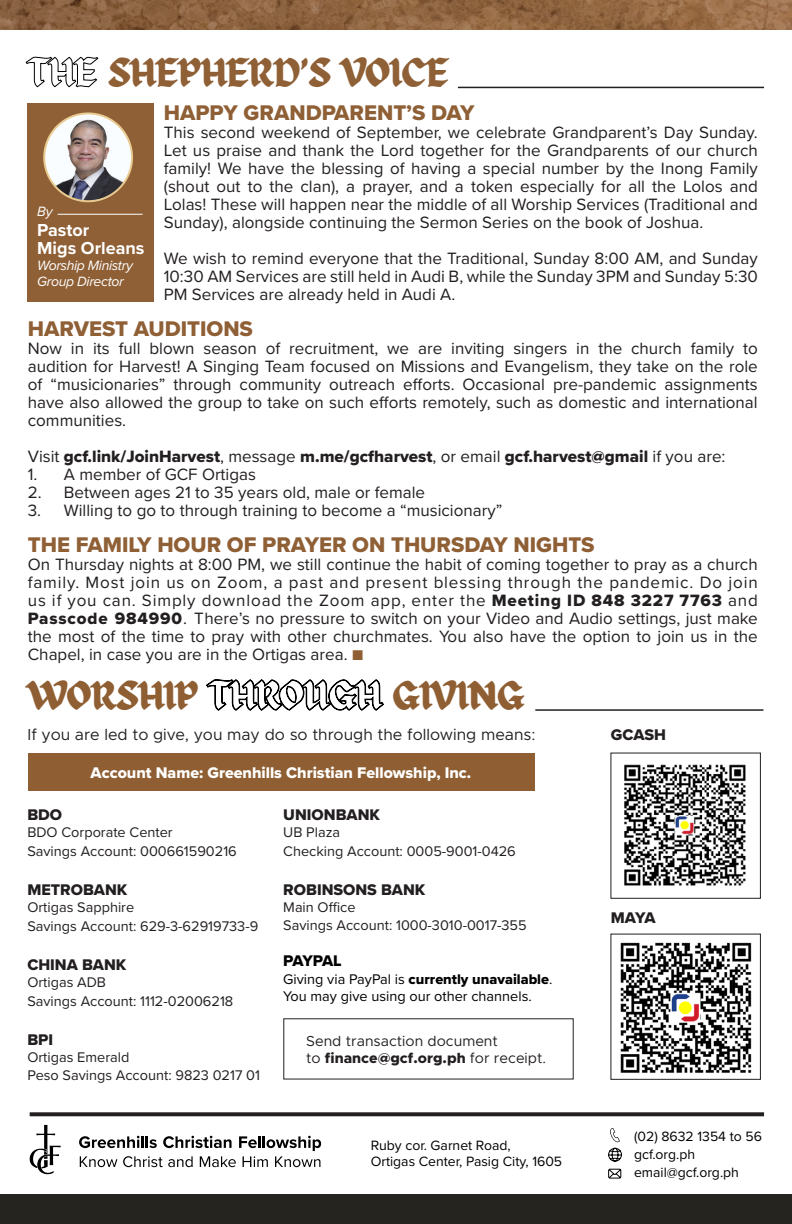
<style>
.page{position:relative;width:792px;height:1224px;background:#fff}
.page>*{position:absolute;margin:0;border:0;box-sizing:border-box;transform-origin:0 0}
.t1{font:40px "ED Celandine";letter-spacing:-.01em;color:#8f5f33}
.t2{font:40px "ED Celandine";letter-spacing:-.01em;color:#8f5f35}
.t3{font:22px "Proxima Nova Extrabld";color:#8f5f35}
.t4{font:700 18px "Proxima Nova";color:#fff}
.t5{font:17px/18px "Proxima Nova";color:#231f20;text-align:justify}
.t6{font:17px "Proxima Nova Extrabld";color:#231f20}
.t7{font:16px "Proxima Nova Extrabld";color:#231f20}
.t8{font:16px "Metropolis";color:#231f20}
.t9{font:16px "Proxima Nova Extrabld";color:#fff}
.t10{font:16px "Proxima Nova Extrabld";letter-spacing:-.07em;color:#000}
.t11{font:14.4px "Proxima Nova";color:#231f20}
.t12{font:14.4px "Proxima Nova Extrabld";color:#000}
.t13{font:14.4px "Proxima Nova";color:#000}
.t14{font:800 14.4px "Metropolis";color:#231f20}
.t15{font:14.4px "Metropolis";color:#231f20}
.t16{font:14px "Proxima Nova";color:#000}
.t17{font:italic 14px/16.8px "Proxima Nova";letter-spacing:-.025em;color:#fff}
.s1{color:#000}
.s2{font-family:"Proxima Nova"}
.s3{font-family:"Proxima Nova Extrabld"}
.s4{color:#8f5f33}
.s5{font-family:"ED Celandine Outline";color:#231f20}
.s6{font-weight:400}
</style>
<div class="page">
<div style="left:0;top:1194px;width:792px;height:30px;background:#26241f"></div>
<img style="left:0;top:0;width:792px;height:30px">
<hr style="left:458px;top:87px;width:306px;height:1px;background:#231f20">
<svg style="left:30px;top:1112px;width:734px;height:4px;background:#332f30"></svg>
<svg style="left:608px;top:1148px;width:14px;height:14px"></svg>
<svg style="left:610px;top:1128px;width:10px;height:14px"></svg>
<svg style="left:79px;top:1136px;width:242px;height:31px"></svg>
<svg style="left:30px;top:1125px;width:31px;height:49px"></svg>
<svg style="left:608px;top:1169px;width:13px;height:10px"></svg>
<hr style="left:535px;top:709px;width:228px;height:2px;background:#231f20">
<img style="left:625px;top:765px;width:121px;height:121px">
<div style="left:610px;top:753px;width:151px;height:146px;border:1px solid #231f20"></div>
<img style="left:620px;top:942px;width:132px;height:131px">
<div style="left:610px;top:934px;width:151px;height:146px;border:1px solid #231f20"></div>
<div style="left:29px;top:753px;width:506px;height:38px;background:#8f5f33"></div>
<div style="left:27px;top:103px;width:127px;height:198px;background:#8f5f35"></div>
<img style="left:45px;top:115px;width:87px;height:86px">
<div style="left:43px;top:112px;width:90px;height:90px;border:2px solid #e8cb90;border-radius:50%"></div>
<hr style="left:58px;top:214px;width:85px;height:1px;background:#fff">
<p class="t2" style="left:29px;top:44px;width:421px"><span class="s1">THE</span> SHEPHERD’S VOICE</p>
<p class="t3" style="left:164px;top:96px;width:312px">HAPPY GRANDPARENT’S DAY</p>
<p class="t5" style="left:164px;top:123px;width:596px">This second weekend of September, we celebrate Grandparent’s Day Sunday.<br>Let us praise and thank the Lord together for the Grandparents of our church family! We have the blessing of having a special number by the Inong Family (shout out to the clan), a prayer, and a token especially for all the Lolos and Lolas! These will happen near the middle of all Worship Services (Traditional and Sunday), alongside continuing the Sermon Series on the book of Joshua.</p>
<p class="t5" style="left:164px;top:249px;width:596px">We wish to remind everyone that the Traditional, Sunday 8:00 AM, and Sunday 10:30 AM Services are still held in Audi B, while the Sunday 3PM and Sunday 5:30<br>PM Services are already held in Audi A.</p>
<p class="t3" style="left:28px;top:312px;width:227px">HARVEST AUDITIONS</p>
<p class="t5" style="left:28px;top:339px;width:732px">Now in its full blown season of recruitment, we are inviting singers in the church family to audition for Harvest! A Singing Team focused on Missions and Evangelism, they take on the role of “musicionaries” through community outreach efforts. Occasional pre-pandemic assignments have also allowed the group to take on such efforts remotely, such as domestic and international communities.</p>
<p class="t6" style="left:28px;top:444px;width:699px"><span class="s2">Visit</span> gcf.link/JoinHarvest<span class="s2">, message</span> m.me/gcfharvest<span class="s2">, or email</span> gcf.harvest@gmail <span class="s2">if you are:</span></p>
<p class="t5" style="left:28px;top:465px;width:230px">1. A member of GCF Ortigas</p>
<p class="t5" style="left:28px;top:483px;width:399px">2. Between ages 21 to 35 years old, male or female</p>
<p class="t5" style="left:28px;top:501px;width:476px">3. Willing to go to through training to become a “musicionary”</p>
<p class="t3" style="left:28px;top:528px;width:568px">THE FAMILY HOUR OF PRAYER ON THURSDAY NIGHTS</p>
<p class="t5" style="left:28px;top:555px;width:732px">On Thursday nights at 8:00 PM, we still continue the habit of coming together to pray as a church family. Most join us on Zoom, a past and present blessing through the pandemic. Do join us if you can. Simply download the Zoom app, enter the <span class="s3">Meeting ID 848 3227 7763</span> and <span class="s3">Passcode 984990</span>. There’s no pressure to switch on your Video and Audio settings, just make the most of the time to pray with other churchmates. You also have the option to join us in the Chapel, in case you are in the Ortigas area. <span class="s4">■</span></p>
<p class="t17" style="left:37px;top:202px;width:17px">By</p>
<p class="t4" style="left:37px;top:216px;width:54px">Pastor</p>
<p class="t4" style="left:37px;top:234px;width:109px">Migs Orleans</p>
<p class="t17" style="left:37px;top:256px;width:97px">Worship Ministry<br>Group Director</p>
<p class="t1" style="left:28px;top:667px;width:498px">WORSHIP <span class="s5">THROUGH</span> GIVING</p>
<p class="t8" style="left:28px;top:724px;width:509px">If you are led to give, you may do so through the following means:</p>
<p class="t7" style="left:611px;top:723px;width:57px">GCASH</p>
<p class="t9" style="left:91px;top:761px;width:382px">Account Name: Greenhills Christian Fellowship, Inc.</p>
<p class="t7" style="left:27px;top:803px;width:36px">BDO</p>
<p class="t11" style="left:27px;top:822px;width:147px">BDO Corporate Center</p>
<p class="t11" style="left:27px;top:841px;width:211px">Savings Account: 000661590216</p>
<p class="t7" style="left:27px;top:878px;width:102px">METROBANK</p>
<p class="t11" style="left:27px;top:897px;width:108px">Ortigas Sapphire</p>
<p class="t11" style="left:27px;top:916px;width:232px">Savings Account: 629-3-62919733-9</p>
<p class="t7" style="left:27px;top:953px;width:101px">CHINA BANK</p>
<p class="t11" style="left:27px;top:972px;width:80px">Ortigas ADB</p>
<p class="t11" style="left:27px;top:991px;width:208px">Savings Account: 1112-02006218</p>
<p class="t7" style="left:27px;top:1028px;width:27px">BPI</p>
<p class="t11" style="left:27px;top:1047px;width:104px">Ortigas Emerald</p>
<p class="t11" style="left:27px;top:1064px;width:234px">Peso Savings Account: 9823 0217 01</p>
<p class="t7" style="left:283px;top:803px;width:98px">UNIONBANK</p>
<p class="t11" style="left:283px;top:822px;width:58px">UB Plaza</p>
<p class="t11" style="left:283px;top:841px;width:234px">Checking Account: 0005-9001-0426</p>
<p class="t7" style="left:283px;top:878px;width:144px">ROBINSONS BANK</p>
<p class="t11" style="left:283px;top:897px;width:74px">Main Office</p>
<p class="t11" style="left:283px;top:914px;width:245px">Savings Account: 1000-3010-0017-355</p>
<p class="t10" style="left:283px;top:949px;width:60px">PAYPAL</p>
<p class="t12" style="left:283px;top:968px;width:271px"><span class="s2">Giving via PayPal is</span> currently unavailable<span class="s2">.</span></p>
<p class="t13" style="left:283px;top:985px;width:250px">You may give using our other channels.</p>
<p class="t15" style="left:306px;top:1032px;width:193px">Send transaction document</p>
<p class="t14" style="left:306px;top:1049px;width:242px"><span class="s6">to</span> finance@gcf.org.ph <span class="s6">for receipt.</span></p>
<p class="t16" style="left:371px;top:1134px;width:142px">Ruby cor. Garnet Road,</p>
<p class="t16" style="left:371px;top:1151px;width:193px">Ortigas Center, Pasig City, 1605</p>
<p class="t7" style="left:611px;top:905px;width:46px">MAYA</p>
<p class="t16" style="left:634px;top:1126px;width:129px">(02) 8632 1354 to 56</p>
<p class="t16" style="left:634px;top:1144px;width:63px">gcf.org.ph</p>
<p class="t16" style="left:634px;top:1162px;width:106px">email@gcf.org.ph</p>
</div>
